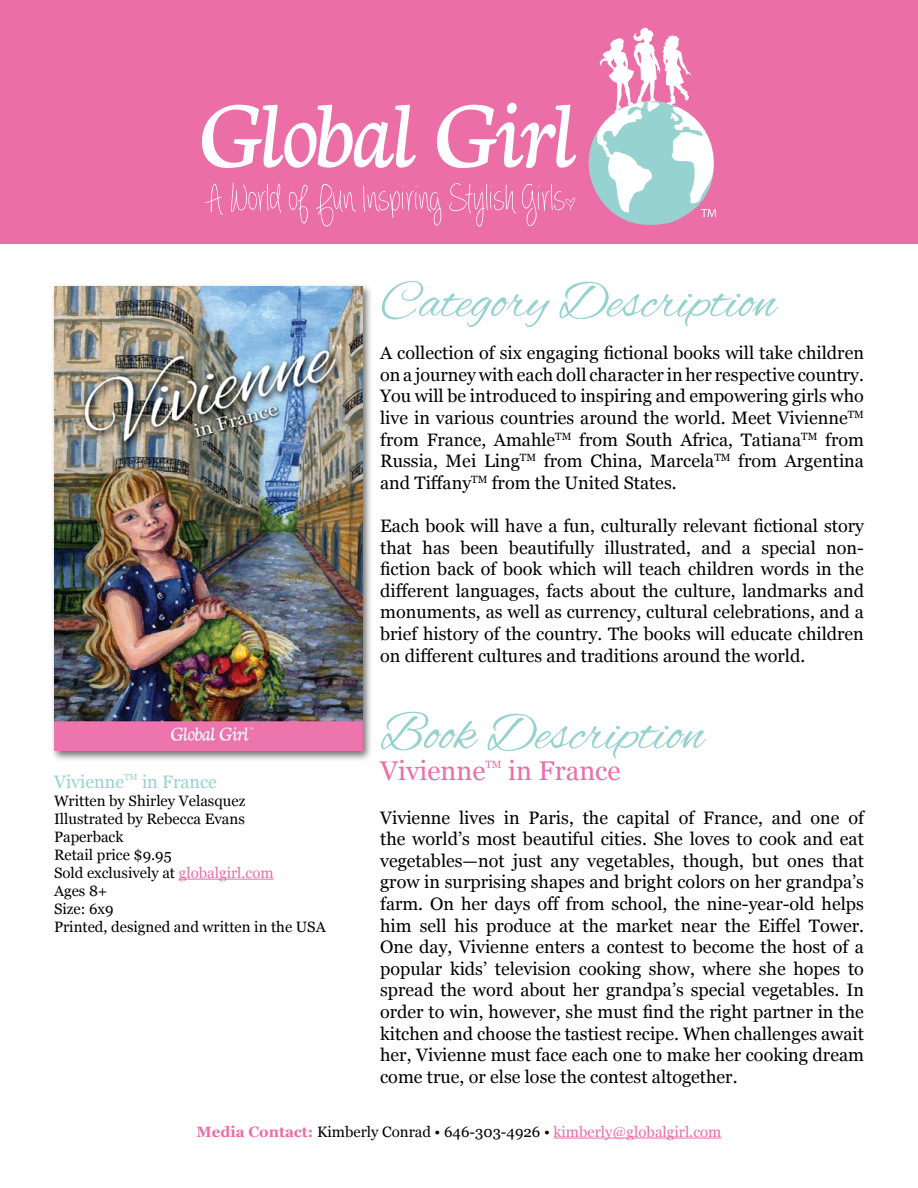
<style>
.page{position:relative;width:918px;height:1188px;background:#fff}
.page>*{position:absolute;margin:0;border:0;box-sizing:border-box;transform-origin:0 0}
.t1{font:54px "Alex Brush";color:#95d2d0}
.t2{font:27px "Georgia";color:#eb6ea6}
.t3{font:18px/21.6px "Georgia";color:#000;text-align:justify}
.t4{font:18px "Georgia";color:#95d2d0}
.t5{font:15px/18px "Georgia";color:#000}
.t6{font:10.5px "Georgia";color:#eb6ea6}
.s1{color:#eb6ea6}
.s2{font-weight:700;color:#eb6ea6}
</style>
<div class="page">
<div style="left:51px;top:283px;width:322px;height:479px;background:#000;opacity:.56"></div>
<img style="left:54px;top:286px;width:308px;height:465px">
<hr style="left:179px;top:879px;width:95px;height:1px;background:#eb6ea6">
<div style="left:0;top:0;width:918px;height:243px;background:#eb6ea6"></div>
<svg style="left:202px;top:28px;width:514px;height:199px"></svg>
<hr style="left:554px;top:1138px;width:167px;height:1px;background:#eb6ea6">
<p class="t4" style="left:54px;top:768px;width:164px">Vivienne<sup>TM</sup> in France</p>
<p class="t5" style="left:54px;top:791px;width:273px">Written by Shirley Velasquez<br>Illustrated by Rebecca Evans<br>Paperback<br>Retail price $9.95<br>Sold exclusively at <span class="s1">globalgirl.com<br></span>Ages 8+<br>Size: 6x9<br>Printed, designed and written in the USA</p>
<h1 class="t1" style="left:380px;top:271px;width:397px">Category Description</h1>
<p class="t3" style="left:380px;top:341px;width:485px">A collection of six engaging fictional books will take children on a journey with each doll character in her respective country.<br>You will be introduced to inspiring and empowering girls who live in various countries around the world. Meet Vivienne<sup>TM </sup>from France, Amahle<sup>TM</sup> from South Africa, Tatiana<sup>TM</sup> from Russia, Mei Ling<sup>TM</sup> from China, Marcela<sup>TM</sup> from Argentina and Tiffany<sup>TM</sup> from the United States.</p>
<p class="t3" style="left:380px;top:514px;width:485px">Each book will have a fun, culturally relevant fictional story that has been beautifully illustrated, and a special non&shy;fiction back of book which will teach children words in the different languages, facts about the culture, landmarks and monuments, as well as currency, cultural celebrations, and a brief history of the country. The books will educate children on different cultures and traditions around the world.</p>
<h1 class="t1" style="left:380px;top:703px;width:325px">Book Description</h1>
<h2 class="t2" style="left:380px;top:751px;width:107px">Vivienne</h2>
<p class="t6" style="left:485px;top:757px;width:18px">TM</p>
<h2 class="t2" style="left:508px;top:751px;width:114px">in France</h2>
<p class="t3" style="left:380px;top:806px;width:485px">Vivienne lives in Paris, the capital of France, and one of the world’s most beautiful cities. She loves to cook and eat vegetables—not just any vegetables, though, but ones that grow in surprising shapes and bright colors on her grandpa’s farm. On her days off from school, the nine-year-old helps him sell his produce at the market near the Eiffel Tower.<br>One day, Vivienne enters a contest to become the host of a popular kids’ television cooking show, where she hopes to spread the word about her grandpa’s special vegetables. In order to win, however, she must find the right partner in the kitchen and choose the tastiest recipe. When challenges await her, Vivienne must face each one to make her cooking dream come true, or else lose the contest altogether.</p>
<p class="t5" style="left:197px;top:1122px;width:526px"><span class="s2">Media Contact:</span> Kimberly Conrad • 646-303-4926 • <span class="s1">kimberly@globalgirl.com</span></p>
</div>
